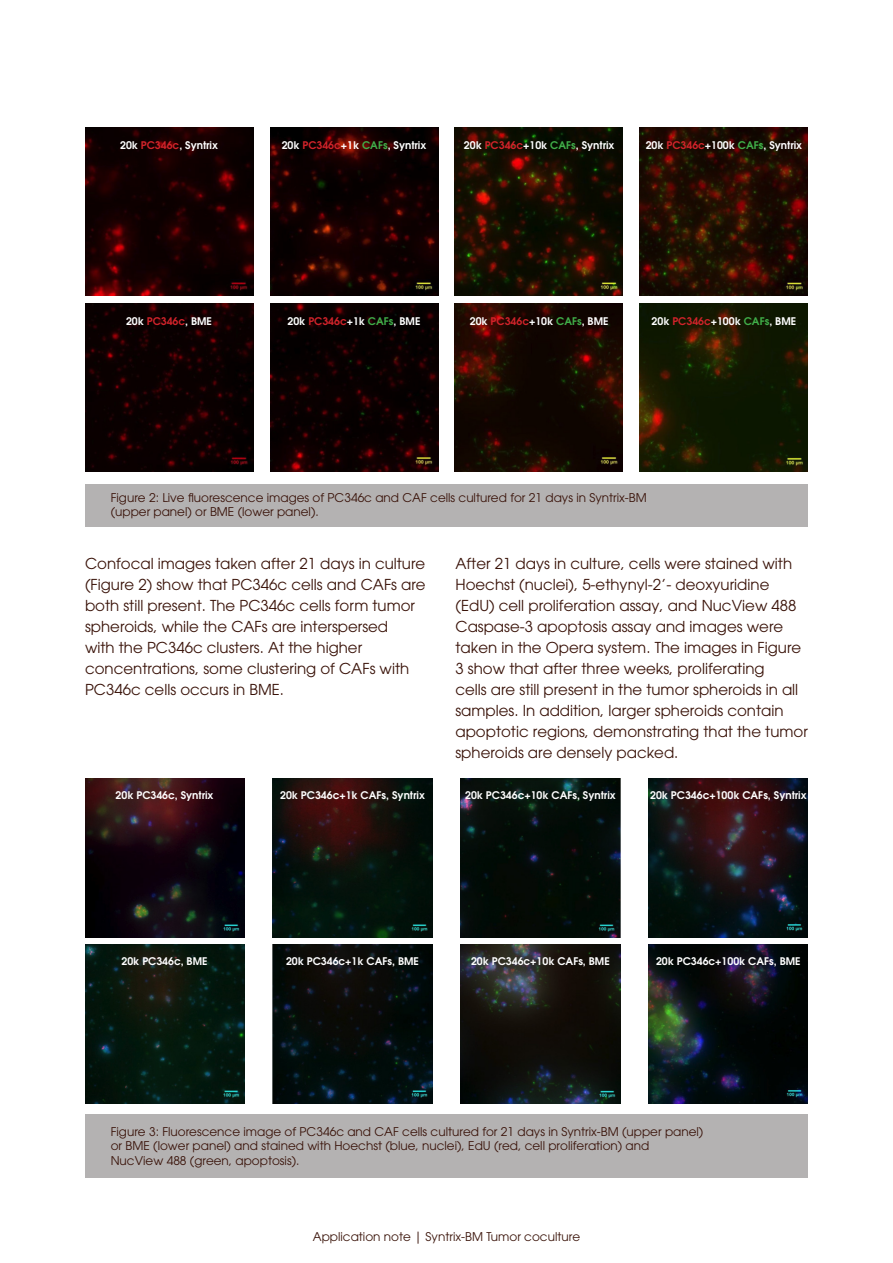
<style>
.page{position:relative;width:893px;height:1263px;background:#fff}
.page>*{position:absolute;margin:0;border:0;box-sizing:border-box;transform-origin:0 0}
.t1{font:15px/21px "Avant Garde LT";color:#391208}
.t2{font:12px "Avant Garde LT";color:#391208}
.t3{font:600 10.5px "Avant Garde LT";color:#fff}
.s1{color:#d1232a}
.s2{color:#40ae49}
</style>
<div class="page">
<div style="left:85px;top:1115px;width:723px;height:63px;background:#b4b2b2"></div>
<div style="left:85px;top:485px;width:723px;height:42px;background:#b4b2b2"></div>
<img style="left:85px;top:128px;width:168px;height:168px">
<img style="left:85px;top:303px;width:168px;height:168px">
<img style="left:85px;top:779px;width:159px;height:159px">
<img style="left:85px;top:945px;width:159px;height:159px">
<img style="left:273px;top:779px;width:159px;height:159px">
<img style="left:273px;top:945px;width:159px;height:159px">
<img style="left:461px;top:779px;width:159px;height:159px">
<img style="left:461px;top:945px;width:159px;height:159px">
<img style="left:649px;top:779px;width:159px;height:159px">
<img style="left:649px;top:945px;width:159px;height:159px">
<img style="left:270px;top:128px;width:168px;height:168px">
<img style="left:270px;top:303px;width:168px;height:168px">
<img style="left:455px;top:128px;width:168px;height:168px">
<img style="left:455px;top:303px;width:168px;height:168px">
<img style="left:640px;top:128px;width:168px;height:168px">
<img style="left:640px;top:303px;width:168px;height:168px">
<p class="t3" style="left:120px;top:138px;width:99px">20k <span class="s1">PC346c</span>, Syntrix</p>
<p class="t3" style="left:282px;top:138px;width:146px">20k <span class="s1">PC346c</span>+1k <span class="s2">CAFs</span>, Syntrix</p>
<p class="t3" style="left:464px;top:138px;width:152px">20k <span class="s1">PC346c</span>+10k <span class="s2">CAFs</span>, Syntrix</p>
<p class="t3" style="left:646px;top:138px;width:158px">20k <span class="s1">PC346c</span>+100k <span class="s2">CAFs</span>, Syntrix</p>
<p class="t3" style="left:126px;top:314px;width:88px">20k <span class="s1">PC346c</span>, BME</p>
<p class="t3" style="left:288px;top:314px;width:134px">20k <span class="s1">PC346c</span>+1k <span class="s2">CAFs</span>, BME</p>
<p class="t3" style="left:470px;top:314px;width:140px">20k <span class="s1">PC346c</span>+10k <span class="s2">CAFs</span>, BME</p>
<p class="t3" style="left:652px;top:314px;width:146px">20k <span class="s1">PC346c</span>+100k <span class="s2">CAFs</span>, BME</p>
<p class="t2" style="left:111px;top:490px;width:538px">Figure 2: Live fluorescence images of PC346c and CAF cells cultured for 21 days in Syntrix-BM</p>
<p class="t2" style="left:111px;top:505px;width:209px">(upper panel) or BME (lower panel).</p>
<p class="t1" style="left:85px;top:553px;width:342px">Confocal images taken after 21 days in culture (Figure 2) show that PC346c cells and CAFs are both still present. The PC346c cells form tumor spheroids, while the CAFs are interspersed<br>with the PC346c clusters. At the higher concentrations, some clustering of CAFs with PC346c cells occurs in BME.</p>
<p class="t1" style="left:455px;top:553px;width:354px">After 21 days in culture, cells were stained with Hoechst (nuclei), 5-ethynyl-2’- deoxyuridine (EdU) cell proliferation assay, and NucView 488<br>Caspase-3 apoptosis assay and images were taken in the Opera system. The images in Figure 3 show that after three weeks, proliferating<br>cells are still present in the tumor spheroids in all samples. In addition, larger spheroids contain apoptotic regions, demonstrating that the tumor spheroids are densely packed.</p>
<p class="t3" style="left:116px;top:788px;width:99px">20k PC346c, Syntrix</p>
<p class="t3" style="left:122px;top:954px;width:88px">20k PC346c, BME</p>
<p class="t3" style="left:280px;top:788px;width:146px">20k PC346c+1k CAFs, Syntrix</p>
<p class="t3" style="left:465px;top:788px;width:152px">20k PC346c+10k CAFs, Syntrix</p>
<p class="t3" style="left:650px;top:788px;width:158px">20k PC346c+100k CAFs, Syntrix</p>
<p class="t3" style="left:286px;top:954px;width:134px">20k PC346c+1k CAFs, BME</p>
<p class="t3" style="left:471px;top:954px;width:140px">20k PC346c+10k CAFs, BME</p>
<p class="t3" style="left:656px;top:954px;width:146px">20k PC346c+100k CAFs, BME</p>
<p class="t2" style="left:111px;top:1124px;width:594px">Figure 3: Fluorescence image of PC346c and CAF cells cultured for 21 days in Syntrix-BM (upper panel)</p>
<p class="t2" style="left:111px;top:1139px;width:540px">or BME (lower panel) and stained with Hoechst (blue, nuclei), EdU (red, cell proliferation) and</p>
<p class="t2" style="left:111px;top:1153px;width:190px">NucView 488 (green, apoptosis).</p>
<p class="t2" style="left:313px;top:1229px;width:269px">Application note | Syntrix-BM Tumor coculture</p>
</div>
